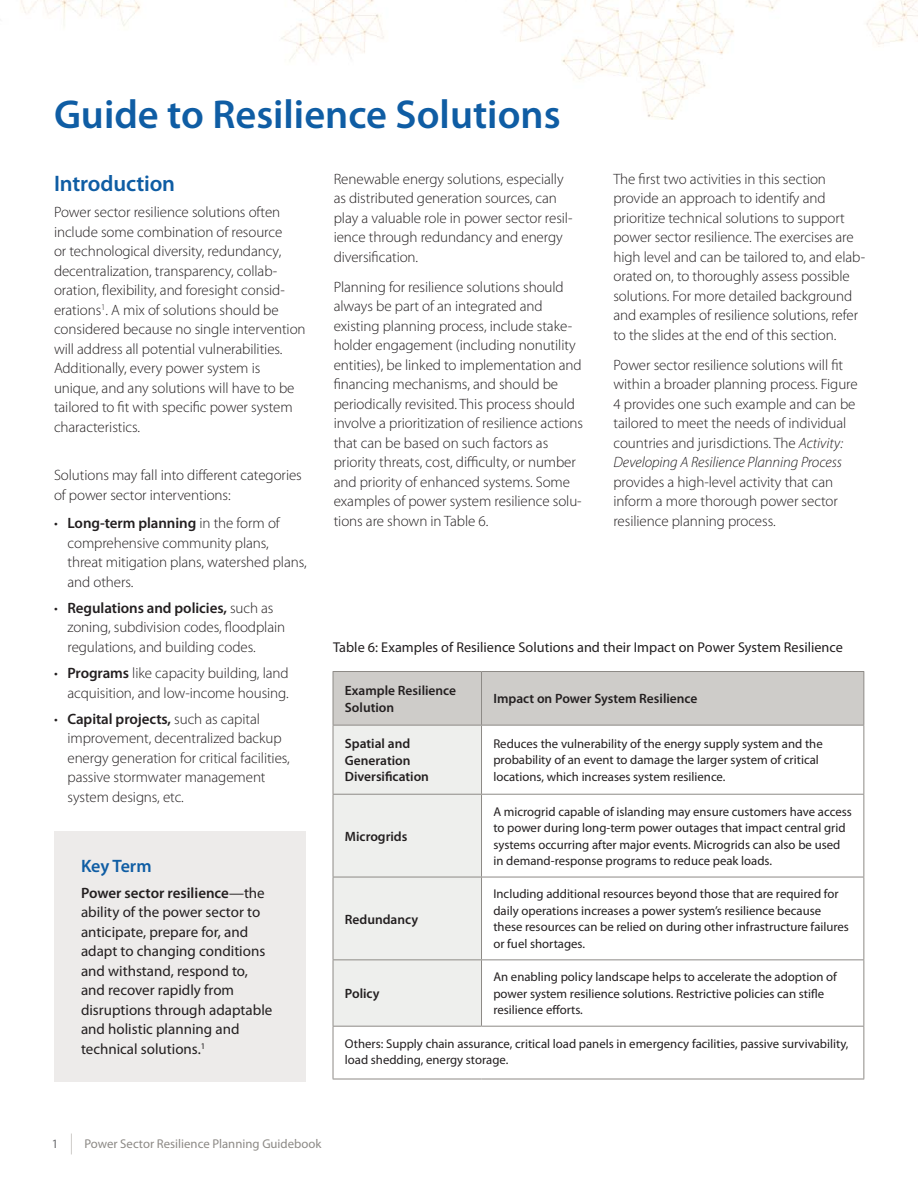
<style>
.page{position:relative;width:918px;height:1188px;background:#fff}
.page>*{position:absolute;margin:0;border:0;box-sizing:border-box;transform-origin:0 0}
.t1{font:600 40.5px "Myriad Pro";color:#0f5da4}
.t2{font:600 22.5px "Myriad Pro";letter-spacing:-.005em;color:#0f5da4}
.callout_head{font:600 18px "Myriad Pro";color:#0f5da4}
.t3{font:300 15px/19.5px "Myriad Pro";letter-spacing:-.005em;color:#231f20}
.callout_body{font:15px/19.5px "Myriad Pro";color:#231f20}
.t4{font:14.25px "Myriad Pro";color:#231f20}
.table_head{font:600 13.5px/16.5px "Myriad Pro";color:#231f20}
.table_text{font:12.75px/16.5px "Myriad Pro";color:#231f20}
.t5{font:12.75px "Myriad Pro";color:#8d8a86}
.t6{font:12.75px "Myriad Pro";color:#6c6d70}
.s1{font-weight:600}
.s2{font-style:italic}
</style>
<div class="page">
<img style="left:20px;top:0;width:897px;height:119px">
<svg style="left:71px;top:1134px;width:1px;height:20px"></svg>
<div style="left:54px;top:831px;width:252px;height:251px;background:#edebea"></div>
<div style="left:334px;top:672px;width:529px;height:53px;background:#ceccc9"></div>
<div style="left:334px;top:726px;width:147px;height:300px;background:#eeefed"></div>
<hr style="left:333px;top:671px;width:149px;height:1px;background:#8d8a86">
<hr style="left:333px;top:672px;width:1px;height:53px;background:#8d8a86">
<hr style="left:482px;top:671px;width:382px;height:1px;background:#8d8a86">
<hr style="left:333px;top:725px;width:149px;height:1px;background:#8d8a86">
<hr style="left:333px;top:726px;width:1px;height:68px;background:#8d8a86">
<hr style="left:482px;top:725px;width:382px;height:1px;background:#8d8a86">
<hr style="left:481px;top:726px;width:1px;height:68px;background:#8d8a86">
<hr style="left:863px;top:726px;width:1px;height:68px;background:#8d8a86">
<hr style="left:333px;top:794px;width:149px;height:1px;background:#8d8a86">
<hr style="left:333px;top:795px;width:1px;height:82px;background:#8d8a86">
<hr style="left:482px;top:794px;width:382px;height:1px;background:#8d8a86">
<hr style="left:333px;top:877px;width:149px;height:1px;background:#8d8a86">
<hr style="left:333px;top:877px;width:1px;height:82px;background:#8d8a86">
<hr style="left:482px;top:877px;width:382px;height:1px;background:#8d8a86">
<hr style="left:481px;top:877px;width:1px;height:82px;background:#8d8a86">
<hr style="left:863px;top:877px;width:1px;height:82px;background:#8d8a86">
<hr style="left:333px;top:959px;width:149px;height:1px;background:#8d8a86">
<hr style="left:333px;top:960px;width:1px;height:66px;background:#8d8a86">
<hr style="left:482px;top:959px;width:382px;height:1px;background:#8d8a86">
<hr style="left:333px;top:1026px;width:149px;height:1px;background:#8d8a86">
<hr style="left:333px;top:1027px;width:1px;height:52px;background:#8d8a86">
<hr style="left:482px;top:1026px;width:382px;height:1px;background:#8d8a86">
<hr style="left:863px;top:1027px;width:1px;height:52px;background:#8d8a86">
<hr style="left:333px;top:1079px;width:149px;height:1px;background:#8d8a86">
<hr style="left:482px;top:1079px;width:382px;height:1px;background:#8d8a86">
<hr style="left:481px;top:672px;width:1px;height:53px;background:#8d8a86">
<hr style="left:863px;top:672px;width:1px;height:53px;background:#8d8a86">
<hr style="left:481px;top:795px;width:1px;height:82px;background:#8d8a86">
<hr style="left:863px;top:795px;width:1px;height:82px;background:#8d8a86">
<hr style="left:481px;top:960px;width:1px;height:66px;background:#8d8a86">
<hr style="left:863px;top:960px;width:1px;height:66px;background:#8d8a86">
<h1 class="t1" style="left:54px;top:92px;width:508px">Guide to Resilience Solutions</h1>
<h2 class="t2" style="left:54px;top:171px;width:123px">Introduction</h2>
<p class="t3" style="left:54px;top:203px;width:253px">Power sector resilience solutions often include some combination of resource<br>or technological diversity, redundancy, decentralization, transparency, collab&shy;oration, flexibility, and foresight consid&shy;erations<sup>1</sup>. A mix of solutions should be considered because no single intervention will address all potential vulnerabilities.<br>Additionally, every power system is unique, and any solutions will have to be tailored to fit with specific power system characteristics.</p>
<p class="t3" style="left:54px;top:466px;width:249px">Solutions may fall into different categories of power sector interventions:</p>
<p class="t3" style="left:68px;top:514px;width:241px;text-indent:-14px">• <span class="s1">Long-term planning</span> in the form of comprehensive community plans, threat mitigation plans, watershed plans, and others.</p>
<p class="t3" style="left:68px;top:598px;width:219px;text-indent:-14px">• <span class="s1">Regulations and policies,</span> such as zoning, subdivision codes, floodplain regulations, and building codes.</p>
<p class="t3" style="left:54px;top:664px;width:236px;text-align:right">• <span class="s1">Programs</span> like capacity building, land acquisition, and low-income housing.</p>
<p class="t3" style="left:68px;top:709px;width:224px;text-indent:-14px">• <span class="s1">Capital projects,</span> such as capital improvement, decentralized backup energy generation for critical facilities, passive stormwater management system designs, etc.</p>
<p class="callout_head" style="left:81px;top:856px;width:72px">Key Term</p>
<p class="callout_body" style="left:81px;top:883px;width:193px"><span class="s1">Power sector resilience</span>—the ability of the power sector to anticipate, prepare for, and adapt to changing conditions and withstand, respond to, and recover rapidly from disruptions through adaptable and holistic planning and technical solutions.<sup>1</sup></p>
<p class="t3" style="left:334px;top:169px;width:240px">Renewable energy solutions, especially as distributed generation sources, can play a valuable role in power sector resil&shy;ience through redundancy and energy diversification.</p>
<p class="t3" style="left:334px;top:277px;width:251px">Planning for resilience solutions should always be part of an integrated and existing planning process, include stake&shy;holder engagement (including nonutility entities), be linked to implementation and financing mechanisms, and should be periodically revisited. This process should involve a prioritization of resilience actions that can be based on such factors as priority threats, cost, difficulty, or number and priority of enhanced systems. Some examples of power system resilience solu&shy;tions are shown in Table 6.</p>
<p class="t3" style="left:613px;top:169px;width:253px">The first two activities in this section provide an approach to identify and prioritize technical solutions to support power sector resilience. The exercises are high level and can be tailored to, and elab&shy;orated on, to thoroughly assess possible solutions. For more detailed background and examples of resilience solutions, refer to the slides at the end of this section.</p>
<p class="t3" style="left:613px;top:355px;width:246px">Power sector resilience solutions will fit within a broader planning process. Figure 4 provides one such example and can be tailored to meet the needs of individual countries and jurisdictions. The <span class="s2">Activity:<br>Developing A Resilience Planning Process </span>provides a high-level activity that can inform a more thorough power sector resilience planning process.</p>
<p class="t4" style="left:333px;top:640px;width:511px">Table 6: Examples of Resilience Solutions and their Impact on Power System Resilience</p>
<p class="table_head" style="left:345px;top:683px;width:113px">Example Resilience<br>Solution</p>
<p class="table_head" style="left:493px;top:691px;width:206px">Impact on Power System Resilience</p>
<p class="table_head" style="left:345px;top:736px;width:86px">Spatial and<br>Generation<br>Diversification</p>
<p class="table_text" style="left:493px;top:736px;width:331px">Reduces the vulnerability of the energy supply system and the probability of an event to damage the larger system of critical locations, which increases system resilience.</p>
<p class="table_head" style="left:345px;top:828px;width:64px">Microgrids</p>
<p class="table_head" style="left:345px;top:911px;width:75px">Redundancy</p>
<p class="table_text" style="left:493px;top:803px;width:360px">A microgrid capable of islanding may ensure customers have access to power during long-term power outages that impact central grid systems occurring after major events. Microgrids can also be used in demand-response programs to reduce peak loads.</p>
<p class="table_text" style="left:493px;top:886px;width:357px">Including additional resources beyond those that are required for daily operations increases a power system’s resilience because these resources can be relied on during other infrastructure failures or fuel shortages.</p>
<p class="table_text" style="left:493px;top:969px;width:345px">An enabling policy landscape helps to accelerate the adoption of power system resilience solutions. Restrictive policies can stifle resilience efforts.</p>
<p class="table_text" style="left:345px;top:1035px;width:505px">Others: Supply chain assurance, critical load panels in emergency facilities, passive survivability, load shedding, energy storage.</p>
<p class="table_head" style="left:345px;top:986px;width:36px">Policy</p>
<p class="t6" style="left:52px;top:1137px;width:8px">1</p>
<p class="t5" style="left:84px;top:1137px;width:239px">Power Sector Resilience Planning Guidebook</p>
</div>
